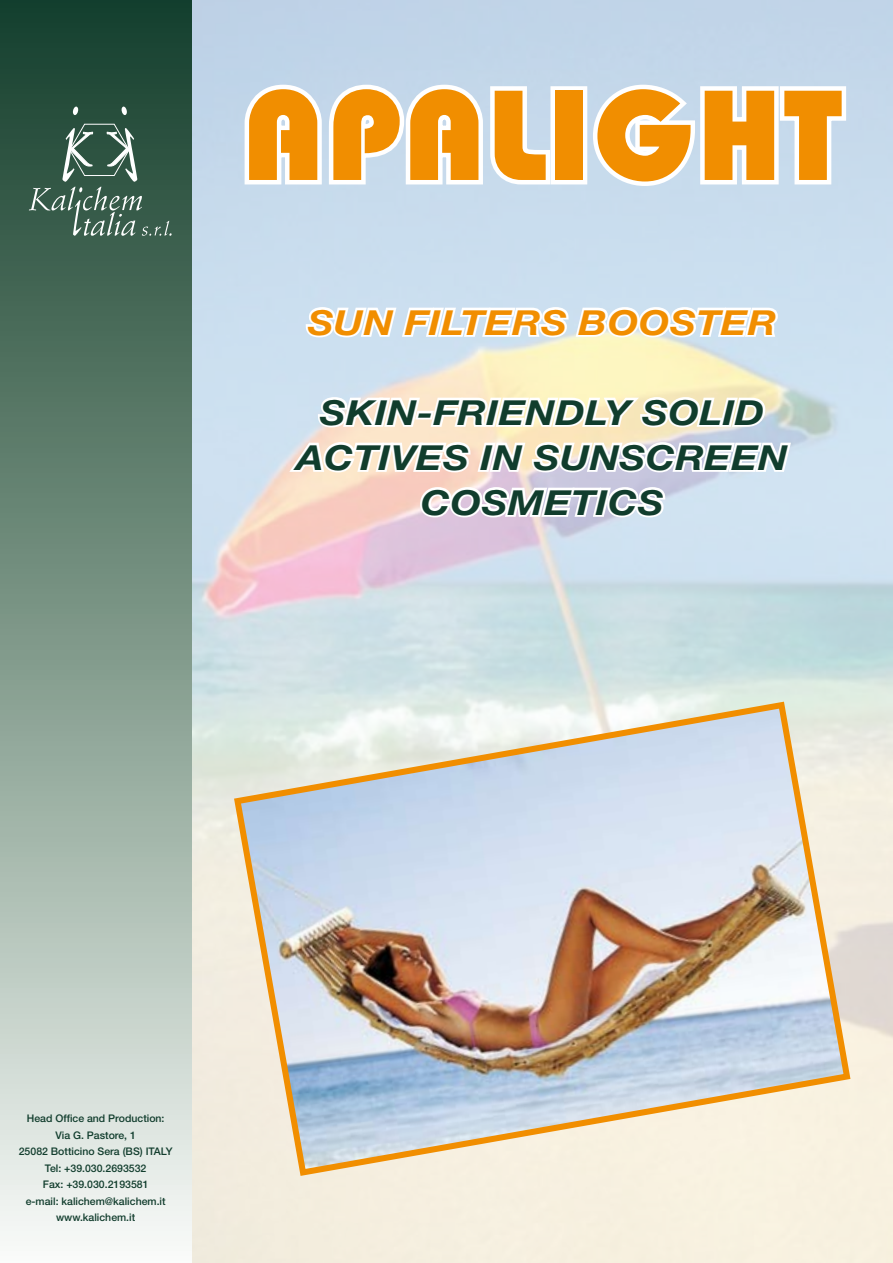
<style>
.page{position:relative;width:893px;height:1263px;background:#fff}
.page>*{position:absolute;margin:0;border:0;box-sizing:border-box;transform-origin:0 0}
.t1{font:800 127.5px "Bauhaus Std";letter-spacing:.03em;color:#f18e00}
.t2{font:italic 700 34.5px/45px "Helvetica Neue";letter-spacing:.01em;color:#113d2d;scale:1.15 1}
.t3{font:italic 700 34.5px "Helvetica Neue";letter-spacing:.01em;color:#f18e00;scale:1.15 1}
.t4{font:500 10.5px/16.5px "Helvetica Neue";color:#113d2d;text-align:center}
</style>
<div class="page">
<img style="left:191px;top:0;width:702px;height:1263px">
<div style="left:0;top:0;width:191px;height:1263px;background:linear-gradient(to bottom,#0f3b26,#f4f8f3)"></div>
<svg style="left:29px;top:107px;width:143px;height:129px;background:#466757"></svg>
<svg style="left:240px;top:80px;width:315px;height:109px"></svg>
<div style="left:550px;top:86px;width:37px;height:98px;border:9px solid #fff"></div>
<svg style="left:588px;top:80px;width:263px;height:110px"></svg>
<img style="left:231px;top:698px;width:623px;height:481px">
<svg style="left:304px;top:304px;width:476px;height:36px"></svg>
<svg style="left:316px;top:395px;width:451px;height:35px"></svg>
<svg style="left:287px;top:439px;width:507px;height:37px"></svg>
<svg style="left:418px;top:485px;width:249px;height:35px"></svg>
<h1 class="t1" style="left:243px;top:60px;width:600px">APALIGHT</h1>
<h2 class="t3" style="left:308px;top:301px;width:409px">SUN FILTERS BOOSTER</h2>
<h2 class="t2" style="left:320px;top:389px;width:122px">SKIN-FRIEN</h2>
<h2 class="t2" style="left:555px;top:389px;width:97px">DLY SOLI</h2>
<h2 class="t2" style="left:735px;top:389px;width:27px">D</h2>
<h2 class="t2" style="left:297px;top:434px;width:232px">ACTIVES IN SUNS</h2>
<h2 class="t2" style="left:421px;top:434px;width:247px;text-indent:225px">CREEN<br>COSMETICS</h2>
<p class="t4" style="left:19px;top:1110px;width:155px">Head Office and Production:<br>Via G. Pastore, 1<br>25082 Botticino Sera (BS) ITALY<br>Tel: +39.030.2693532<br>Fax: +39.030.2193581<br>e-mail: kalichem@kalichem.it www.kalichem.it</p>
</div>
